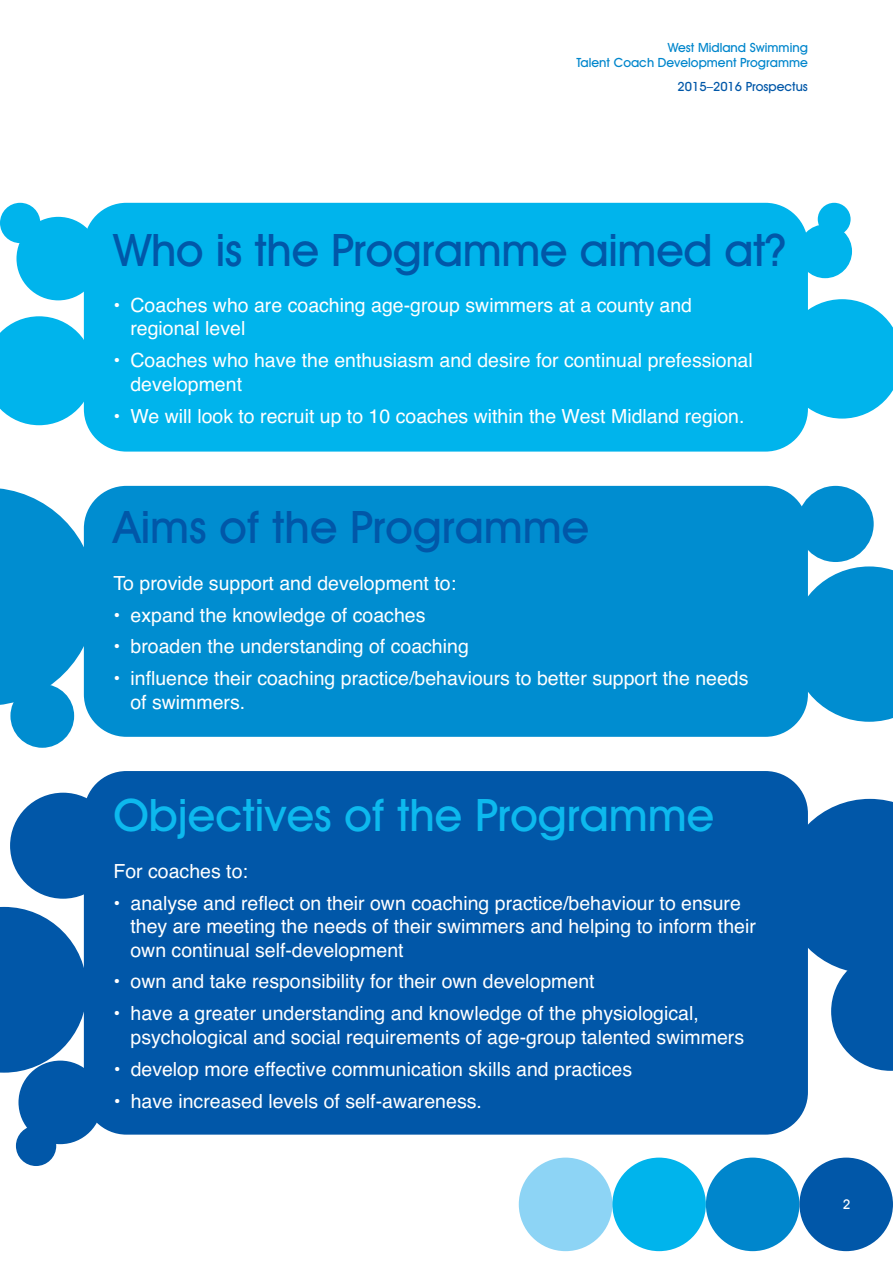
<style>
.page{position:relative;width:893px;height:1263px;background:#fff}
.page>*{position:absolute;margin:0;border:0;box-sizing:border-box;transform-origin:0 0}
.t1{font:500 45px "Avant Garde IT Cby BT";letter-spacing:-.005em;color:#0157a8}
.t2{font:500 45px "Avant Garde IT Cby BT";color:#0db9ee}
.t3{font:19.5px/23.4px "Helvetica";color:#fff}
.t4{font:500 13.5px "Avant Garde IT Cby BT";color:#fff}
.t5{font:500 12.75px/15.3px "Avant Garde IT Cby BT";color:#0086cc;text-align:right}
.t6{font:500 12.75px "Avant Garde IT Cby BT";color:#0157a8}
</style>
<div class="page">
<div style="left:519px;top:1157px;width:93px;height:94px;background:#8dd4f5;border-radius:50%"></div>
<div style="left:612px;top:1157px;width:94px;height:94px;background:#00b4ec;border-radius:50%"></div>
<div style="left:706px;top:1157px;width:93px;height:94px;background:#0086cc;border-radius:50%"></div>
<div style="left:799px;top:1157px;width:94px;height:94px;background:#0157a8;border-radius:50%"></div>
<div style="left:10px;top:793px;width:106px;height:106px;background:#0157a8;border-radius:50%"></div>
<div style="left:84px;top:486px;width:724px;height:251px;background:#008dd0;border-radius:43px"></div>
<div style="left:84px;top:203px;width:724px;height:249px;background:#00b4ec;border-radius:43px"></div>
<div style="left:84px;top:771px;width:724px;height:363px;background:#0157a8;border-radius:43px"></div>
<svg style="left:0;top:488px;width:96px;height:218px"></svg>
<svg style="left:0;top:907px;width:84px;height:166px;background:#256fb4"></svg>
<svg style="left:797px;top:566px;width:96px;height:156px"></svg>
<svg style="left:805px;top:799px;width:88px;height:272px"></svg>
<div style="left:797px;top:486px;width:77px;height:76px;background:#008dd0;border-radius:50%"></div>
<div style="left:19px;top:1060px;width:83px;height:84px;background:#0157a8;border-radius:50%"></div>
<div style="left:16px;top:1126px;width:40px;height:40px;background:#0157a8;border-radius:50%"></div>
<svg style="left:806px;top:299px;width:87px;height:120px;background:#1bbcee"></svg>
<div style="left:10px;top:684px;width:64px;height:64px;background:#008dd0;border-radius:50%"></div>
<div style="left:16px;top:217px;width:84px;height:83px;background:#00b4ec;border-radius:50%"></div>
<div style="left:0;top:203px;width:40px;height:40px;background:#00b4ec;border-radius:50%"></div>
<svg style="left:0;top:316px;width:87px;height:109px;background:#1cbcee"></svg>
<div style="left:798px;top:224px;width:54px;height:54px;background:#00b4ec;border-radius:50%"></div>
<div style="left:818px;top:203px;width:33px;height:33px;background:#00b4ec;border-radius:50%"></div>
<p class="t5" style="left:576px;top:40px;width:233px">West Midland Swimming<br>Talent Coach Development Programme</p>
<p class="t6" style="left:677px;top:82px;width:132px">2015–2016 Prospectus</p>
<h1 class="t1" style="left:114px;top:234px;width:675px">Who is the Programme aimed at?</h1>
<p class="t3" style="left:130px;top:294px;width:563px;text-indent:-17px">• Coaches who are coaching age-group swimmers at a county and regional level</p>
<p class="t3" style="left:130px;top:349px;width:624px;text-indent:-17px">• Coaches who have the enthusiasm and desire for continual prefessional development</p>
<p class="t3" style="left:114px;top:404px;width:632px">• We will look to recruit up to 10 coaches within the West Midland region.</p>
<h1 class="t1" style="left:114px;top:511px;width:477px">Aims of the Programme</h1>
<p class="t3" style="left:114px;top:571px;width:344px">To provide support and development to:</p>
<p class="t3" style="left:114px;top:603px;width:313px">• expand the knowledge of coaches</p>
<p class="t3" style="left:114px;top:635px;width:357px">• broaden the understanding of coaching</p>
<p class="t3" style="left:130px;top:667px;width:620px;text-indent:-17px">• influence their coaching practice/behaviours to better support the needs of swimmers.</p>
<h1 class="t2" style="left:114px;top:799px;width:602px">Objectives of the Programme</h1>
<p class="t3" style="left:114px;top:859px;width:136px">For coaches to:</p>
<p class="t3" style="left:130px;top:891px;width:627px;text-indent:-17px">• analyse and reflect on their own coaching practice/behaviour to ensure they are meeting the needs of their swimmers and helping to inform their own continual self-development</p>
<p class="t3" style="left:114px;top:970px;width:482px">• own and take responsibility for their own development</p>
<p class="t3" style="left:131px;top:1002px;width:615px;text-indent:-17px">• have a greater understanding and knowledge of the physiological, psychological and social requirements of age-group talented swimmers</p>
<p class="t3" style="left:114px;top:1057px;width:520px">• develop more effective communication skills and practices</p>
<p class="t3" style="left:114px;top:1089px;width:370px">• have increased levels of self-awareness.</p>
<p class="t4" style="left:843px;top:1199px;width:9px">2</p>
</div>
